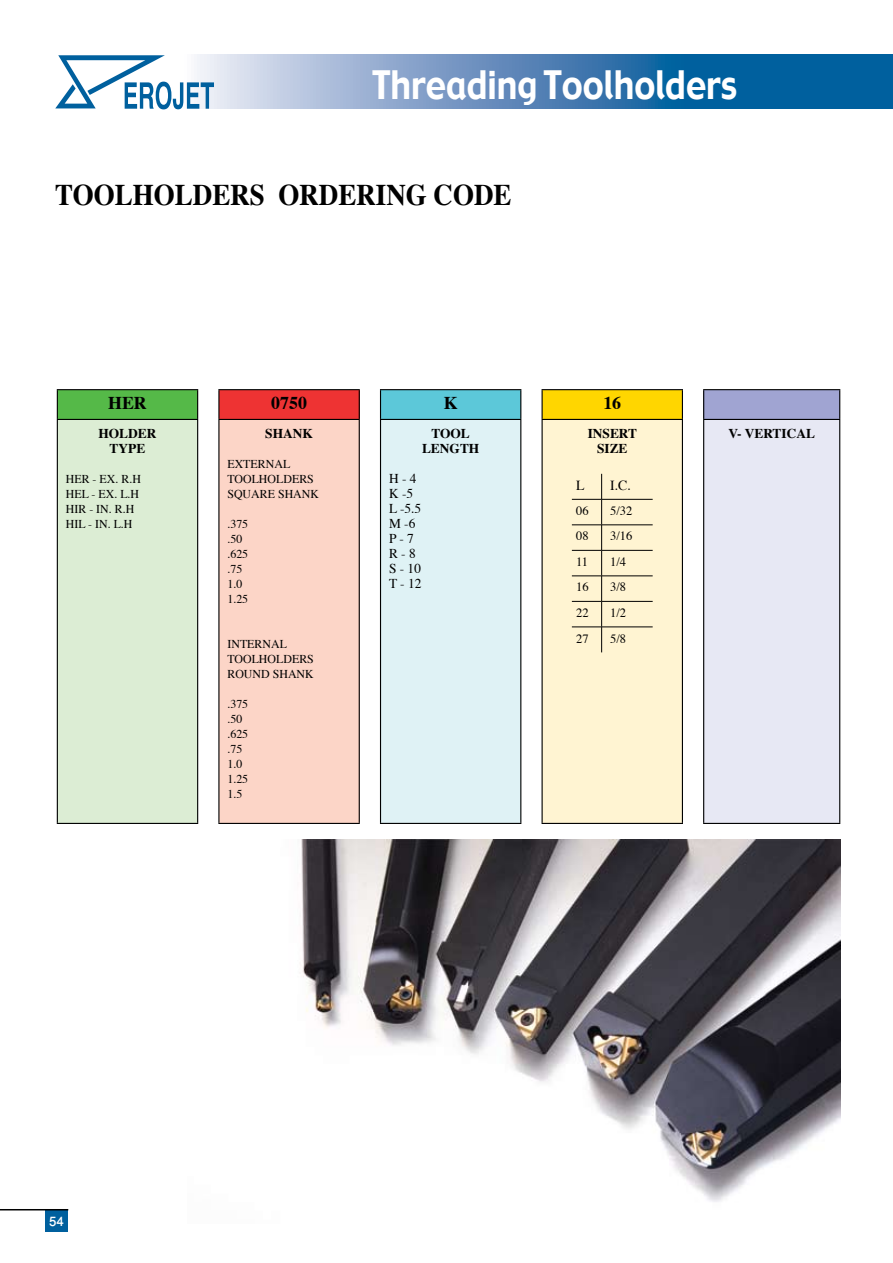
<style>
.page{position:relative;width:893px;height:1263px;background:#fff}
.page>*{position:absolute;margin:0;border:0;box-sizing:border-box;transform-origin:0 0}
.t1{font:38.25px "Gadget";color:#fff;scale:.89 1}
.t2{font:700 30px "Times";color:#000;scale:.9 1}
.t3{font:700 18px "Times";color:#000}
.t4{font:500 18px "Win Soft Pro";color:#fff}
.t5{font:13.8px "Times";color:#000}
.t6{font:700 13.5px/15px "Times";color:#000;text-align:center}
.t7{font:13.5px/15px "Times";color:#000}
.t8{font:12.6px "Times";color:#000}
.t9{font:12px/15px "Times";color:#000}
</style>
<div class="page">
<svg style="left:214px;top:55px;width:679px;height:54px;background:#5389b9"></svg>
<div style="left:45px;top:1209px;width:23px;height:22px;background:#00609e"></div>
<hr style="left:0;top:1209px;width:68px;height:1px;background:#000">
<svg style="left:55px;top:55px;width:159px;height:54px"></svg>
<img style="left:301px;top:839px;width:539px;height:363px">
<div style="left:704px;top:390px;width:136px;height:29px;background:#a0a4d2"></div>
<div style="left:542px;top:390px;width:140px;height:29px;background:#ffd600"></div>
<div style="left:380px;top:390px;width:141px;height:29px;background:#5cc8d9"></div>
<div style="left:219px;top:390px;width:140px;height:29px;background:#e33"></div>
<div style="left:57px;top:390px;width:141px;height:29px;background:#55b948"></div>
<div style="left:704px;top:419px;width:136px;height:404px;background:#e7e8f4"></div>
<div style="left:542px;top:419px;width:140px;height:404px;background:#fff4d2"></div>
<div style="left:380px;top:419px;width:141px;height:404px;background:#dff2f5"></div>
<div style="left:219px;top:419px;width:140px;height:404px;background:#fcd5c7"></div>
<div style="left:57px;top:419px;width:141px;height:404px;background:#dcedd4"></div>
<hr style="left:57px;top:389px;width:141px;height:1px;background:#000">
<svg style="left:197px;top:390px;width:1px;height:29px"></svg>
<svg style="left:57px;top:390px;width:1px;height:29px"></svg>
<hr style="left:57px;top:419px;width:141px;height:1px;background:#000">
<hr style="left:197px;top:420px;width:1px;height:403px;background:#000">
<hr style="left:57px;top:420px;width:1px;height:403px;background:#000">
<hr style="left:57px;top:823px;width:141px;height:1px;background:#000">
<hr style="left:218px;top:389px;width:142px;height:1px;background:#000">
<svg style="left:218px;top:390px;width:1px;height:29px"></svg>
<hr style="left:218px;top:419px;width:142px;height:1px;background:#000">
<hr style="left:218px;top:420px;width:1px;height:403px;background:#000">
<hr style="left:218px;top:823px;width:142px;height:1px;background:#000">
<hr style="left:703px;top:389px;width:137px;height:1px;background:#000">
<svg style="left:839px;top:390px;width:1px;height:29px"></svg>
<svg style="left:703px;top:390px;width:1px;height:29px"></svg>
<hr style="left:542px;top:389px;width:141px;height:1px;background:#000">
<svg style="left:682px;top:390px;width:1px;height:29px"></svg>
<hr style="left:380px;top:389px;width:141px;height:1px;background:#000">
<svg style="left:520px;top:390px;width:23px;height:433px"></svg>
<svg style="left:380px;top:390px;width:1px;height:29px"></svg>
<svg style="left:359px;top:390px;width:1px;height:29px"></svg>
<hr style="left:703px;top:419px;width:137px;height:1px;background:#000">
<hr style="left:839px;top:420px;width:1px;height:403px;background:#000">
<hr style="left:703px;top:420px;width:1px;height:403px;background:#000">
<hr style="left:542px;top:419px;width:141px;height:1px;background:#000">
<hr style="left:682px;top:420px;width:1px;height:403px;background:#000">
<hr style="left:542px;top:420px;width:1px;height:403px;background:#000">
<hr style="left:380px;top:419px;width:141px;height:1px;background:#000">
<hr style="left:520px;top:420px;width:1px;height:403px;background:#000">
<hr style="left:380px;top:420px;width:1px;height:403px;background:#000">
<hr style="left:359px;top:420px;width:1px;height:403px;background:#000">
<hr style="left:703px;top:823px;width:137px;height:1px;background:#000">
<hr style="left:542px;top:823px;width:141px;height:1px;background:#000">
<hr style="left:380px;top:823px;width:141px;height:1px;background:#000">
<hr style="left:572px;top:499px;width:30px;height:1px;background:#000">
<hr style="left:602px;top:499px;width:51px;height:1px;background:#000">
<hr style="left:572px;top:525px;width:30px;height:1px;background:#000">
<hr style="left:602px;top:525px;width:51px;height:1px;background:#000">
<hr style="left:572px;top:550px;width:30px;height:1px;background:#000">
<hr style="left:602px;top:550px;width:51px;height:1px;background:#000">
<hr style="left:572px;top:576px;width:30px;height:1px;background:#000">
<hr style="left:602px;top:576px;width:51px;height:1px;background:#000">
<hr style="left:572px;top:601px;width:30px;height:1px;background:#000">
<hr style="left:602px;top:601px;width:51px;height:1px;background:#000">
<hr style="left:572px;top:627px;width:30px;height:1px;background:#000">
<hr style="left:602px;top:627px;width:51px;height:1px;background:#000">
<svg style="left:601px;top:474px;width:1px;height:178px"></svg>
<h1 class="t1" style="left:372px;top:60px;width:411px">Threading Toolholders</h1>
<h2 class="t2" style="left:55px;top:166px;width:509px">TOOLHOLDERS ORDERING CODE</h2>
<h3 class="t3" style="left:108px;top:385px;width:40px">HER</h3>
<h3 class="t3" style="left:271px;top:385px;width:37px">0750</h3>
<h3 class="t3" style="left:444px;top:385px;width:15px">K</h3>
<h3 class="t3" style="left:603px;top:385px;width:19px">16</h3>
<p class="t6" style="left:588px;top:425px;width:51px">INSERT</p>
<p class="t6" style="left:728px;top:425px;width:88px">V- VERTICAL</p>
<p class="t6" style="left:597px;top:440px;width:32px">SIZE</p>
<p class="t5" style="left:576px;top:472px;width:10px">L</p>
<p class="t5" style="left:610px;top:472px;width:22px">I.C.</p>
<p class="t8" style="left:576px;top:499px;width:14px">06</p>
<p class="t8" style="left:610px;top:499px;width:24px">5/32</p>
<p class="t8" style="left:576px;top:524px;width:14px">08</p>
<p class="t8" style="left:610px;top:524px;width:24px">3/16</p>
<p class="t8" style="left:576px;top:550px;width:14px">11</p>
<p class="t8" style="left:610px;top:550px;width:17px">1/4</p>
<p class="t8" style="left:576px;top:575px;width:14px">16</p>
<p class="t8" style="left:610px;top:575px;width:17px">3/8</p>
<p class="t8" style="left:576px;top:601px;width:14px">22</p>
<p class="t8" style="left:610px;top:601px;width:17px">1/2</p>
<p class="t8" style="left:576px;top:626px;width:14px">27</p>
<p class="t8" style="left:610px;top:626px;width:17px">5/8</p>
<p class="t6" style="left:265px;top:425px;width:49px">SHANK</p>
<p class="t9" style="left:227px;top:455px;width:93px">EXTERNAL<br>TOOLHOLDERS<br>SQUARE SHANK</p>
<p class="t9" style="left:227px;top:515px;width:22px">.375 .50 .625 .75<br>1.0<br>1.25</p>
<p class="t9" style="left:227px;top:635px;width:88px">INTERNAL<br>TOOLHOLDERS<br>ROUND SHANK</p>
<p class="t9" style="left:227px;top:695px;width:22px">.375 .50 .625 .75<br>1.0<br>1.25<br>1.5</p>
<p class="t6" style="left:98px;top:425px;width:60px">HOLDER<br>TYPE</p>
<p class="t9" style="left:66px;top:470px;width:77px">HER - EX. R.H<br>HEL - EX. L.H<br>HIR - IN. R.H<br>HIL - IN. L.H</p>
<p class="t6" style="left:422px;top:425px;width:59px">TOOL<br>LENGTH</p>
<p class="t7" style="left:389px;top:470px;width:34px">H - 4<br>K -5<br>L -5.5<br>M -6<br>P - 7<br>R - 8<br>S - 10<br>T - 12</p>
<h3 class="t4" style="left:49px;top:1209px;width:16px">54</h3>
</div>
